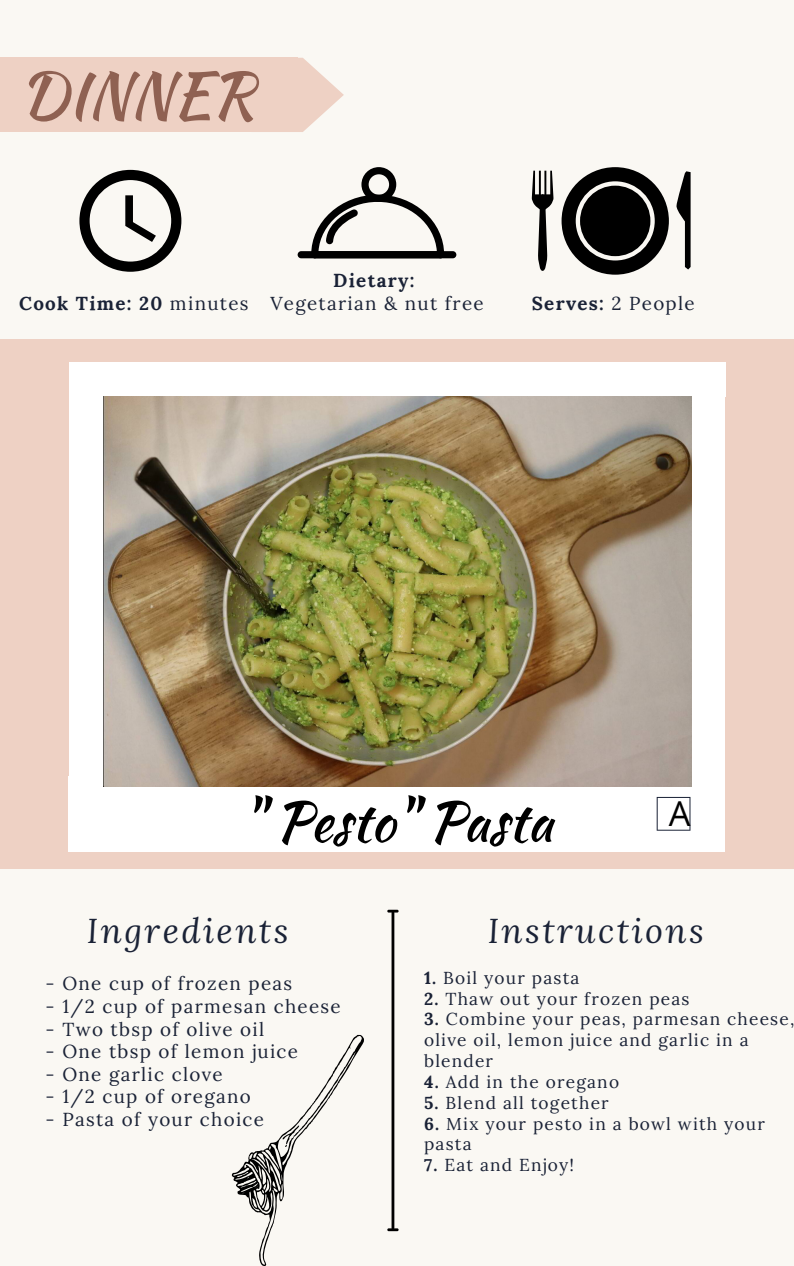
<style>
.page{position:relative;width:794px;height:1266px;background:#fff}
.page>*{position:absolute;margin:0;border:0;box-sizing:border-box;transform-origin:0 0}
.t1{font:62.25px "Kaushan Script";color:#8f6152}
.t2{font:54.75px "Kaushan Script";color:#000}
.t3{font:italic 34.35px "Lora";letter-spacing:.07em;color:#1a2236}
.t4{font:34.35px "Open Sans";color:#000}
.t5{font:18.75px "Lora";letter-spacing:.07em;color:#1a2236}
.t6{font:700 18.75px "Lora";letter-spacing:.07em;color:#1a2236}
.t7{font:17.25px/20.9px "Lora";letter-spacing:.07em;color:#1a2236}
.s1{font-weight:400}
.s2{font-weight:700}
</style>
<div class="page">
<div style="left:0;top:0;width:793px;height:1266px;background:#faf8f3"></div>
<svg style="left:297px;top:58px;width:47px;height:74px"></svg>
<div style="left:0;top:58px;width:297px;height:74px;background:#eed1c4"></div>
<svg style="left:79px;top:170px;width:102px;height:102px"></svg>
<div style="left:561px;top:167px;width:107px;height:108px;background:#000;border-radius:50%"></div>
<svg style="left:575px;top:181px;width:79px;height:79px"></svg>
<div style="left:579px;top:186px;width:71px;height:70px;background:#000;border-radius:50%"></div>
<svg style="left:676px;top:171px;width:14px;height:98px"></svg>
<svg style="left:531px;top:171px;width:22px;height:100px"></svg>
<div style="left:436px;top:251px;width:20px;height:7px;background:#000;border-radius:4px"></div>
<div style="left:297px;top:251px;width:21px;height:7px;background:#000;border-radius:4px"></div>
<svg style="left:311px;top:167px;width:133px;height:91px"></svg>
<div style="left:0;top:340px;width:793px;height:529px;background:#eed1c4"></div>
<div style="left:69px;top:377px;width:42px;height:436px;background:#fff"></div>
<div style="left:69px;top:776px;width:655px;height:76px;background:#fff"></div>
<div style="left:682px;top:377px;width:42px;height:436px;background:#fff"></div>
<div style="left:69px;top:362px;width:656px;height:35px;background:#fff"></div>
<svg style="left:656px;top:797px;width:34px;height:33px"></svg>
<hr style="left:391px;top:912px;width:3px;height:316px;background:#000">
<svg style="left:387px;top:909px;width:11px;height:3px"></svg>
<svg style="left:387px;top:1228px;width:11px;height:3px"></svg>
<svg style="left:231px;top:1034px;width:133px;height:232px"></svg>
<img style="left:103px;top:397px;width:587px;height:390px">
<p class="t1" style="left:19px;top:49px;width:236px">DINNER</p>
<p class="t6" style="left:333px;top:269px;width:83px">Dietary:</p>
<p class="t5" style="left:270px;top:291px;width:215px">Vegetarian &amp; nut free</p>
<p class="t6" style="left:19px;top:291px;width:231px">Cook Time: 20 <span class="s1">minutes</span></p>
<p class="t6" style="left:531px;top:291px;width:164px">Serves: <span class="s1">2 People</span></p>
<p class="t2" style="left:241px;top:781px;width:312px">" Pesto" Pasta</p>
<p class="t4" style="left:668px;top:789px;width:23px">A</p>
<p class="t3" style="left:87px;top:907px;width:203px">Ingredients</p>
<p class="t3" style="left:487px;top:907px;width:217px">Instructions</p>
<p class="t7" style="left:424px;top:967px;width:157px"><span class="s2">1.</span> Boil your pasta</p>
<p class="t7" style="left:424px;top:988px;width:267px"><span class="s2">2.</span> Thaw out your frozen peas</p>
<p class="t7" style="left:424px;top:1008px;width:371px"><span class="s2">3.</span> Combine your peas, parmesan cheese, olive oil, lemon juice and garlic in a blender</p>
<p class="t7" style="left:424px;top:1071px;width:196px"><span class="s2">4.</span> Add in the oregano</p>
<p class="t7" style="left:424px;top:1092px;width:186px"><span class="s2">5.</span> Blend all together</p>
<p class="t7" style="left:424px;top:1112px;width:342px"><span class="s2">6.</span> Mix your pesto in a bowl with your pasta</p>
<p class="t7" style="left:424px;top:1154px;width:151px"><span class="s2">7.</span> Eat and Enjoy!</p>
<p class="t5" style="left:46px;top:971px;width:248px">- One cup of frozen peas</p>
<p class="t5" style="left:46px;top:994px;width:296px">- 1/2 cup of parmesan cheese</p>
<p class="t5" style="left:46px;top:1016px;width:220px">- Two tbsp of olive oil</p>
<p class="t5" style="left:46px;top:1039px;width:254px">- One tbsp of lemon juice</p>
<p class="t5" style="left:46px;top:1061px;width:178px">- One garlic clove</p>
<p class="t5" style="left:46px;top:1084px;width:207px">- 1/2 cup of oregano</p>
<p class="t5" style="left:46px;top:1106px;width:220px">- Pasta of your choice</p>
</div>
